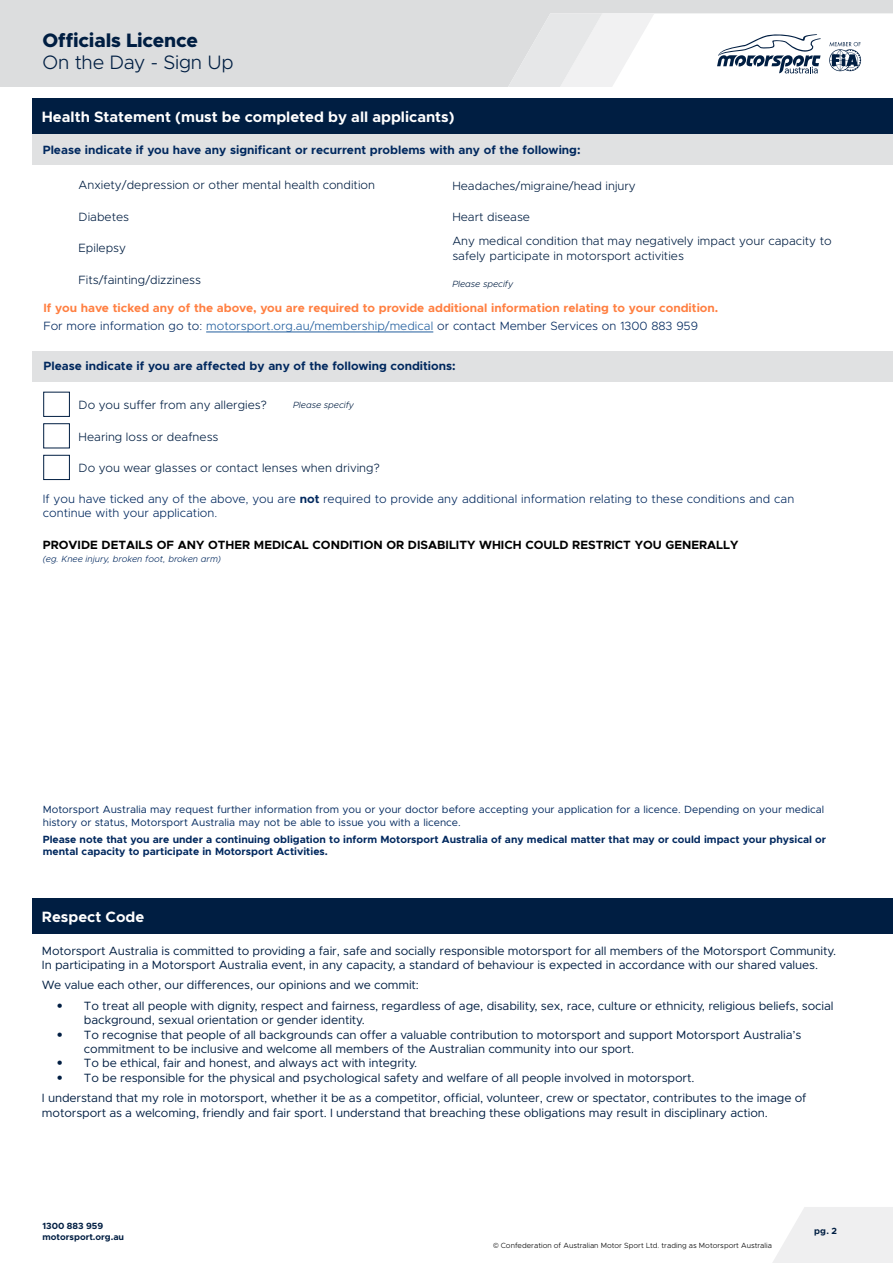
<style>
.page{position:relative;width:893px;height:1263px;background:#fff}
.page>*{position:absolute;margin:0;border:0;box-sizing:border-box;transform-origin:0 0}
.t1{font:800 19.5px "Metropolis";letter-spacing:-.01em;color:#001e42}
.t2{font:300 19.5px "Metropolis";letter-spacing:-.01em;color:#001e42}
.t3{font:700 15px "Metropolis";color:#fff}
.t4{font:12px/14.4px "Metropolis";letter-spacing:-.01em;color:#001e42}
.t5{font:300 12px/24.3px "Metropolis";color:#001e42}
.t6{font:700 12px/18.6px "Metropolis";color:#ff7f41}
.t7{font:700 12px "Metropolis";color:#00285e}
.t8{font:300 12px/14.4px "Metropolis";color:#00285e}
.t9{font:700 12px "Metropolis";color:#000}
.t10{font:10.5px/12.6px "Metropolis";color:#00285e}
.t11{font:700 10.5px/12.6px "Metropolis";color:#00285e}
.t12{font:italic 300 9px "Metropolis";color:#00285e}
.t13{font:700 9px/10.8px "Metropolis";color:#001e42}
.t14{font:italic 300 9px "Metropolis";color:#001e42}
.t15{font:300 7.5px "Metropolis";color:#000}
.s1{font-weight:300;color:#00285e}
.s2{font-weight:300;color:#215e9e}
.s3{font-weight:700}
.s4{font-family:"Helvetica Neue LT Std";font-weight:100;font-stretch:condensed}
.s5{font-family:"Montserrat"}
</style>
<div class="page">
<svg style="left:773px;top:1207px;width:120px;height:56px"></svg>
<svg style="left:0;top:0;width:893px;height:86px;fill:#dcddde"></svg>
<svg style="left:508px;top:13px;width:146px;height:73px"></svg>
<div style="left:33px;top:134px;width:860px;height:31px;background:#e0e1e2"></div>
<div style="left:33px;top:351px;width:860px;height:31px;background:#e0e1e2"></div>
<div style="left:44px;top:392px;width:26px;height:25px;border:1px solid #001e42"></div>
<div style="left:44px;top:423px;width:26px;height:25px;border:1px solid #001e42"></div>
<div style="left:44px;top:455px;width:26px;height:25px;border:1px solid #001e42"></div>
<div style="left:33px;top:98px;width:860px;height:35px;background:#001e42"></div>
<hr style="left:206px;top:332px;width:227px;height:1px;background:#215e9e">
<div style="left:33px;top:899px;width:860px;height:35px;background:#001e42"></div>
<h1 class="t1" style="left:43px;top:28px;width:157px">Officials Licence</h1>
<h1 class="t2" style="left:43px;top:50px;width:193px">On the Day - Sign Up</h1>
<p class="t3" style="left:42px;top:107px;width:414px">Health Statement (must be completed by all applicants)</p>
<p class="t7" style="left:43px;top:142px;width:539px">Please indicate if you have any significant or recurrent problems with any of the following:</p>
<p class="t5" style="left:79px;top:173px;width:298px">Anxiety/depression or other mental health condition</p>
<p class="t5" style="left:79px;top:204px;width:52px">Diabetes</p>
<p class="t5" style="left:79px;top:236px;width:49px">Epilepsy</p>
<p class="t5" style="left:79px;top:268px;width:124px">Fits/fainting/dizziness</p>
<p class="t5" style="left:452px;top:173px;width:185px">Headaches/migraine/head injury</p>
<p class="t5" style="left:452px;top:205px;width:381px">Heart disease<br>Any medical condition that may negatively impact your capacity to</p>
<p class="t5" style="left:452px;top:244px;width:233px">safely participate in motorsport activities</p>
<p class="t14" style="left:452px;top:279px;width:62px">Please specify</p>
<p class="t6" style="left:44px;top:298px;width:676px">If you have ticked any of the above, you are required to provide additional information relating to your condition.<br><span class="s1">For more information go to:</span> <span class="s2">motorsport.org.au/membership/medical</span> <span class="s1">or contact Member Services on 1300 883 959</span></p>
<p class="t7" style="left:44px;top:359px;width:414px">Please indicate if you are affected by any of the following conditions:</p>
<p class="t5" style="left:79px;top:393px;width:190px">Do you suffer from any allergies?</p>
<p class="t14" style="left:293px;top:399px;width:62px">Please specify</p>
<p class="t5" style="left:79px;top:424px;width:141px">Hearing loss or deafness</p>
<p class="t5" style="left:79px;top:456px;width:303px">Do you wear glasses or contact lenses when driving?</p>
<p class="t8" style="left:43px;top:492px;width:753px">If you have ticked any of the above, you are <span class="s3">not</span> required to provide any additional information relating to these conditions and can continue with your application.</p>
<p class="t9" style="left:43px;top:537px;width:697px">PROVIDE DETAILS OF ANY OTHER MEDICAL CONDITION OR DISABILITY WHICH COULD RESTRICT YOU GENERALLY</p>
<p class="t12" style="left:43px;top:554px;width:180px">(eg. Knee injury, broken foot, broken arm)</p>
<p class="t10" style="left:43px;top:803px;width:783px">Motorsport Australia may request further information from you or your doctor before accepting your application for a licence. Depending on your medical history or status, Motorsport Australia may not be able to issue you with a licence.</p>
<p class="t11" style="left:43px;top:833px;width:785px">Please note that you are under a continuing obligation to inform Motorsport Australia of any medical matter that may or could impact your physical or mental capacity to participate in Motorsport Activities.</p>
<p class="t3" style="left:42px;top:908px;width:104px">Respect Code</p>
<p class="t4" style="left:42px;top:943px;width:795px">Motorsport Australia is committed to providing a fair, safe and socially responsible motorsport for all members of the Motorsport Community.<br>In participating in a Motorsport Australia event, in any capacity, a standard of behaviour is expected in accordance with our shared values.</p>
<p class="t4" style="left:42px;top:978px;width:378px">We value each other, our differences, our opinions and we commit:</p>
<p class="t4" style="left:84px;top:998px;width:751px;text-indent:-27px"><span class="s4">•</span> To treat all people with dignity, respect and fairness, regardless of age, disability, sex, race, culture or ethnicity, religious beliefs, social background, sexual orientation or gender identity.</p>
<p class="t4" style="left:84px;top:1027px;width:719px;text-indent:-27px"><span class="s4">•</span> To recognise that people of all backgrounds can offer a valuable contribution to motorsport and support Motorsport Australia’s commitment to be inclusive and welcome all members of the Australian community into our sport.</p>
<p class="t4" style="left:57px;top:1056px;width:362px"><span class="s4">•</span> To be ethical, fair and honest, and always act with integrity.</p>
<p class="t4" style="left:42px;top:1067px;width:766px;line-height:20.4px;text-indent:15px"><span class="s4">•</span> To be responsible for the physical and psychological safety and welfare of all people involved in motorsport.<br>I understand that my role in motorsport, whether it be as a competitor, official, volunteer, crew or spectator, contributes to the image of</p>
<p class="t4" style="left:42px;top:1105px;width:727px">motorsport as a welcoming, friendly and fair sport. I understand that breaching these obligations may result in disciplinary action.</p>
<p class="t13" style="left:43px;top:1220px;width:83px">1300 883 959 motorsport.org.au</p>
<p class="t13" style="left:814px;top:1225px;width:24px">pg. 2</p>
<p class="t15" style="left:493px;top:1240px;width:280px"><span class="s5">©</span> Confederation of Australian Motor Sport Ltd. trading as Motorsport Australia</p>
</div>
